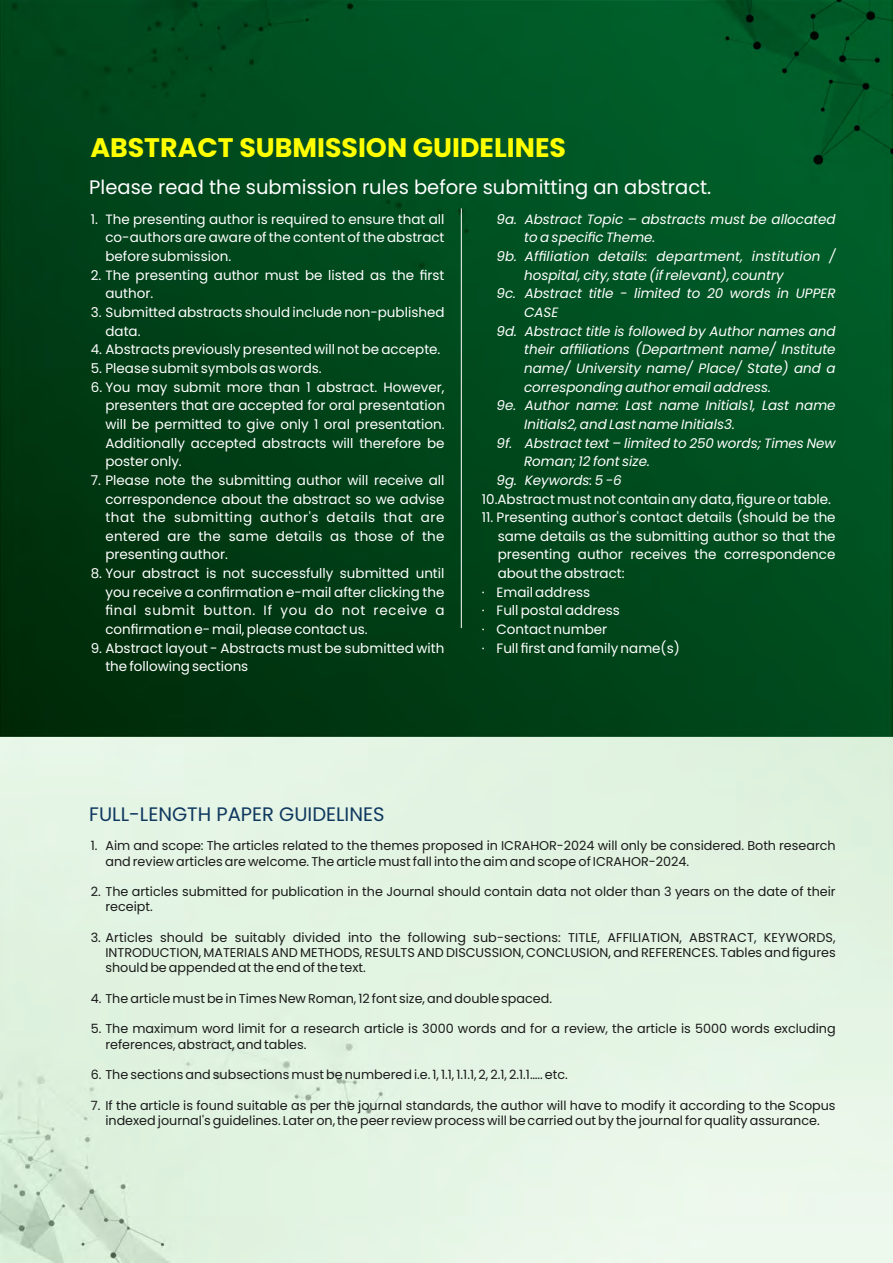
<style>
.page{position:relative;width:893px;height:1263px;background:#fff}
.page>*{position:absolute;margin:0;border:0;box-sizing:border-box;transform-origin:0 0}
.t1{font:700 26.85px "Poppins";color:#ff0}
.t2{font:19.5px "Poppins";color:#fff}
.t3{font:19.5px "Poppins";color:#0f385f}
.t4{font:13.5px/18.6px "Poppins";color:#fff;text-align:justify}
.t5{font:italic 13.5px "Poppins";color:#fff}
.t6{font:italic 13.5px "Poppins";letter-spacing:.02em;color:#fff}
.t7{font:12.75px/15.3px "Poppins";color:#1a1a1a}
</style>
<div class="page">
<img style="left:0;top:736px;width:893px;height:527px">
<img style="left:0;top:0;width:893px;height:736px">
<hr style="left:461px;top:208px;width:1px;height:420px;background:#fff">
<h1 class="t1" style="left:90px;top:129px;width:477px">ABSTRACT SUBMISSION GUIDELINES</h1>
<h2 class="t2" style="left:89px;top:173px;width:624px">Please read the submission rules before submitting an abstract.</h2>
<p class="t4" style="left:105px;top:210px;width:341px;text-indent:-15px">1. The presenting author is required to ensure that all co-authors are aware of the content of the abstract before submission.</p>
<p class="t4" style="left:105px;top:266px;width:341px;text-indent:-15px">2. The presenting author must be listed as the first author.</p>
<p class="t4" style="left:105px;top:303px;width:341px;text-indent:-15px">3. Submitted abstracts should include non-published data.</p>
<p class="t4" style="left:91px;top:340px;width:351px">4. Abstracts previously presented will not be accepte.</p>
<p class="t4" style="left:91px;top:359px;width:232px">5. Please submit symbols as words.</p>
<p class="t4" style="left:105px;top:378px;width:341px;text-indent:-15px">6. You may submit more than 1 abstract. However, presenters that are accepted for oral presentation will be permitted to give only 1 oral presentation.<br>Additionally accepted abstracts will therefore be poster only.</p>
<p class="t4" style="left:105px;top:471px;width:341px;text-indent:-15px">7. Please note the submitting author will receive all correspondence about the abstract so we advise that the submitting author's details that are entered are the same details as those of the presenting author.</p>
<p class="t4" style="left:105px;top:564px;width:341px;text-indent:-15px">8. Your abstract is not successfully submitted until you receive a confirmation e-mail after clicking the final submit button. If you do not receive a confirmation e- mail, please contact us.</p>
<p class="t4" style="left:105px;top:639px;width:341px;text-indent:-15px">9. Abstract layout - Abstracts must be submitted with the following sections</p>
<p class="t5" style="left:497px;top:210px;width:341px">9a. Abstract Topic – abstracts must be allocated</p>
<p class="t5" style="left:524px;top:228px;width:133px">to a specific Theme.</p>
<p class="t6" style="left:497px;top:247px;width:341px">9b. Affiliation details: department, institution /</p>
<p class="t5" style="left:524px;top:265px;width:261px">hospital, city, state (if relevant), country</p>
<p class="t5" style="left:497px;top:284px;width:341px">9c. Abstract title - limited to 20 words in UPPER</p>
<p class="t5" style="left:524px;top:303px;width:36px">CASE</p>
<p class="t5" style="left:497px;top:321px;width:341px">9d. Abstract title is followed by Author names and</p>
<p class="t5" style="left:524px;top:340px;width:313px">their affiliations (Department name/ Institute</p>
<p class="t5" style="left:524px;top:359px;width:313px">name/ University name/ Place/ State) and a</p>
<p class="t5" style="left:524px;top:377px;width:248px">corresponding author email address.</p>
<p class="t5" style="left:497px;top:396px;width:341px">9e. Author name: Last name Initials1, Last name</p>
<p class="t5" style="left:524px;top:415px;width:212px">Initials2, and Last name Initials3.</p>
<p class="t5" style="left:497px;top:433px;width:341px">9f. Abstract text – limited to 250 words; Times New</p>
<p class="t5" style="left:524px;top:452px;width:127px">Roman; 12 font size.</p>
<p class="t5" style="left:497px;top:471px;width:127px">9g. Keywords: 5 -6</p>
<p class="t4" style="left:482px;top:489px;width:351px">10.Abstract must not contain any data, figure or table.</p>
<p class="t4" style="left:482px;top:508px;width:355px">11. Presenting author's contact details (should be the</p>
<p class="t4" style="left:498px;top:527px;width:339px">same details as the submitting author so that the</p>
<p class="t4" style="left:498px;top:545px;width:339px">presenting author receives the correspondence</p>
<p class="t4" style="left:498px;top:564px;width:129px">about the abstract:</p>
<p class="t4" style="left:482px;top:583px;width:110px">· Email address</p>
<p class="t4" style="left:482px;top:601px;width:140px">· Full postal address</p>
<p class="t4" style="left:482px;top:620px;width:127px">· Contact number</p>
<p class="t4" style="left:482px;top:639px;width:200px">· Full first and family name(s)</p>
<h2 class="t3" style="left:89px;top:800px;width:297px">FULL-LENGTH PAPER GUIDELINES</h2>
<p class="t7" style="left:105px;top:838px;width:732px;text-indent:-15px">1. Aim and scope: The articles related to the themes proposed in ICRAHOR-2024 will only be considered. Both research and review articles are welcome. The article must fall into the aim and scope of ICRAHOR-2024.</p>
<p class="t7" style="left:105px;top:884px;width:732px;text-indent:-15px">2. The articles submitted for publication in the Journal should contain data not older than 3 years on the date of their receipt.</p>
<p class="t7" style="left:105px;top:930px;width:732px;text-align:justify;text-indent:-15px">3. Articles should be suitably divided into the following sub-sections: TITLE, AFFILIATION, ABSTRACT, KEYWORDS, INTRODUCTION, MATERIALS AND METHODS, RESULTS AND DISCUSSION, CONCLUSION, and REFERENCES. Tables and figures should be appended at the end of the text.</p>
<p class="t7" style="left:91px;top:991px;width:463px">4. The article must be in Times New Roman, 12 font size, and double spaced.</p>
<p class="t7" style="left:105px;top:1021px;width:732px;text-indent:-15px">5. The maximum word limit for a research article is 3000 words and for a review, the article is 5000 words excluding references, abstract, and tables.</p>
<p class="t7" style="left:91px;top:1067px;width:479px">6. The sections and subsections must be numbered i.e. 1, 1.1, 1.1.1, 2, 2.1, 2.1.1….. etc.</p>
<p class="t7" style="left:91px;top:1097px;width:746px;text-align:center">7. If the article is found suitable as per the journal standards, the author will have to modify it according to the Scopus indexed journal's guidelines. Later on, the peer review process will be carried out by the journal for quality assurance.</p>
</div>
